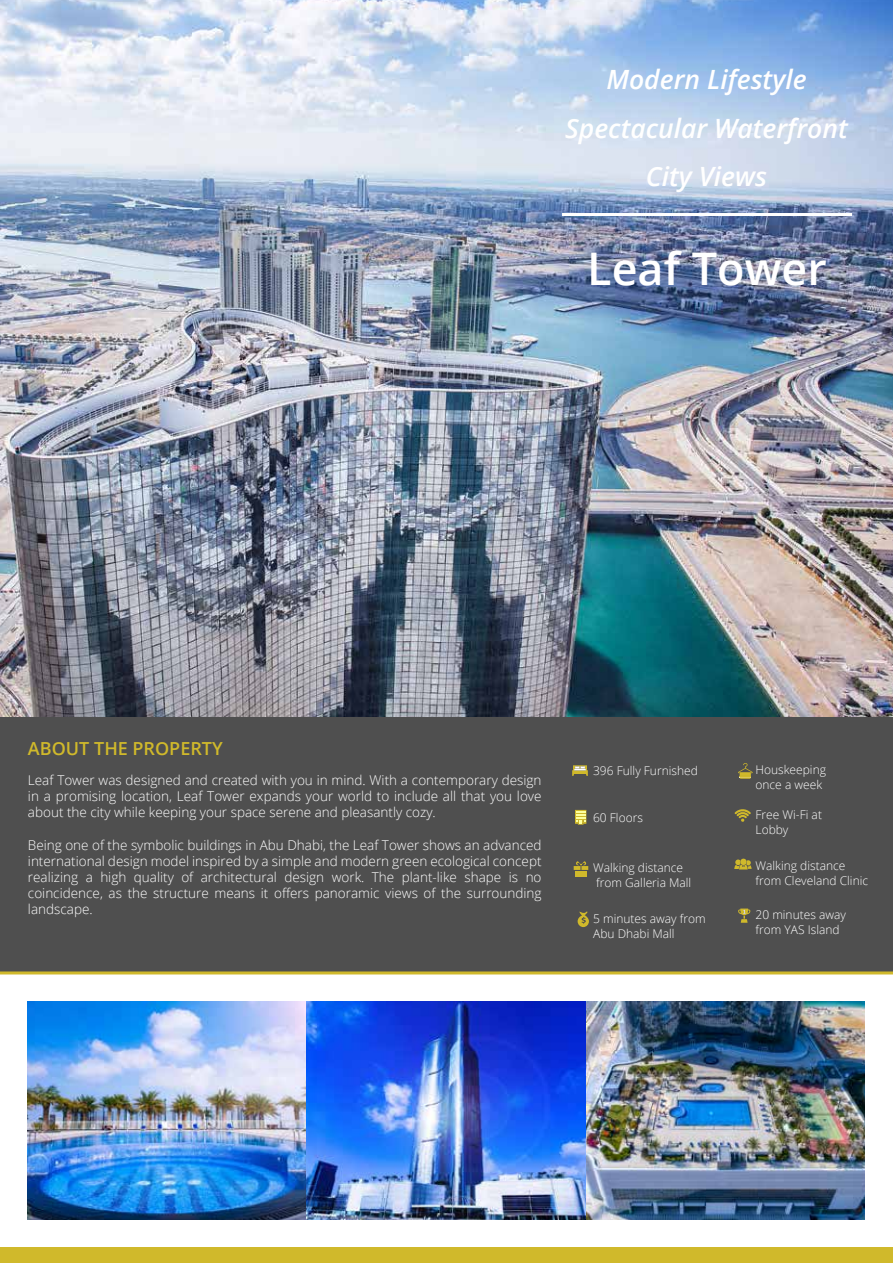
<style>
.page{position:relative;width:893px;height:1263px;background:#fff}
.page>*{position:absolute;margin:0;border:0;box-sizing:border-box;transform-origin:0 0}
.t1{font:600 45px "Open Sans";color:#fff}
.t2{font:italic 600 26.55px/48.4px "Open Sans";color:#fff;text-align:center}
.t3{font:600 18px "Open Sans";color:#d0b92b}
.t4{font:300 13.5px/16.2px "Open Sans";color:#fff;text-align:justify}
.t5{font:300 12px/15px "Open Sans";color:#fff}
</style>
<div class="page">
<img style="left:27px;top:1001px;width:837px;height:218px">
<img style="left:0;top:0;width:893px;height:717px">
<div style="left:0;top:717px;width:893px;height:256px;background:#4f4f4f"></div>
<div style="left:0;top:1247px;width:893px;height:16px;background:#d0b92b"></div>
<hr style="left:0;top:971px;width:893px;height:3px;background:#d0b92b">
<hr style="left:562px;top:213px;width:290px;height:3px;background:#fff">
<svg style="left:734px;top:809px;width:17px;height:13px"></svg>
<svg style="left:575px;top:810px;width:11px;height:15px"></svg>
<svg style="left:572px;top:765px;width:16px;height:11px"></svg>
<svg style="left:738px;top:763px;width:15px;height:16px"></svg>
<svg style="left:574px;top:861px;width:14px;height:16px"></svg>
<svg style="left:738px;top:908px;width:12px;height:15px"></svg>
<svg style="left:734px;top:859px;width:18px;height:10px"></svg>
<svg style="left:578px;top:911px;width:11px;height:16px"></svg>
<h2 class="t2" style="left:565px;top:55px;width:284px">Modern Lifestyle<br>Spectacular Waterfront<br>City Views</h2>
<h1 class="t1" style="left:587px;top:238px;width:241px">Leaf Tower</h1>
<h3 class="t3" style="left:28px;top:736px;width:196px">ABOUT THE PROPERTY</h3>
<p class="t4" style="left:28px;top:771px;width:515px">Leaf Tower was designed and created with you in mind. With a contemporary design in a promising location, Leaf Tower expands your world to include all that you love about the city while keeping your space serene and pleasantly cozy.</p>
<p class="t4" style="left:28px;top:836px;width:515px">Being one of the symbolic buildings in Abu Dhabi, the Leaf Tower shows an advanced international design model inspired by a simple and modern green ecological concept realizing a high quality of architectural design work. The plant-like shape is no coincidence, as the structure means it offers panoramic views of the surrounding landscape.</p>
<p class="t5" style="left:593px;top:763px;width:106px">396 Fully Furnished</p>
<p class="t5" style="left:755px;top:762px;width:72px">Houskeeping once a week</p>
<p class="t5" style="left:755px;top:807px;width:68px">Free Wi-Fi at<br>Lobby</p>
<p class="t5" style="left:755px;top:858px;width:114px">Walking distance from Cleveland Clinic</p>
<p class="t5" style="left:755px;top:907px;width:92px">20 minutes away from YAS Island</p>
<p class="t5" style="left:593px;top:810px;width:51px">60 Floors</p>
<p class="t5" style="left:593px;top:860px;width:100px">Walking distance from Galleria Mall</p>
<p class="t5" style="left:593px;top:911px;width:114px">5 minutes away from<br>Abu Dhabi Mall</p>
</div>
